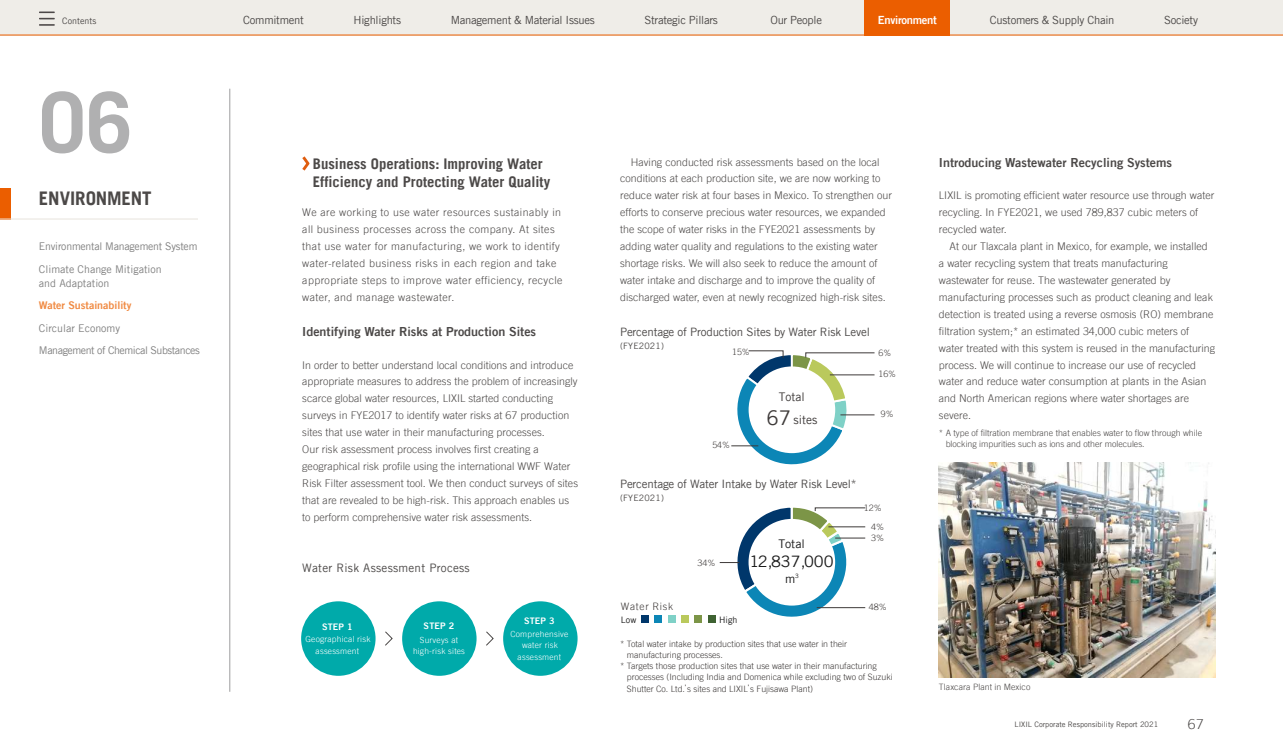
<style>
.page{position:relative;width:1283px;height:745px;background:#fff}
.page>*{position:absolute;margin:0;border:0;box-sizing:border-box;transform-origin:0 0}
.t1{font:700 83.75px "Trade Gothic LT";color:#b0b0b1}
.t2{font:20.25px "Trade Gothic LT";color:#3e3a39}
.t3{font:700 18.75px "Trade Gothic LT";letter-spacing:-.01em;color:#4c4948}
.t4{font:17.12px "Trade Gothic LT";color:#1a1a1a}
.t5{font:15.75px "Trade Gothic LT";color:#1a1a1a}
.t6{font:700 14.75px/17.5px "Trade Gothic LT";color:#4c4948}
.t7{font:300 13.75px "Trade Gothic LT";color:#4c4948}
.t8{font:12.5px "Trade Gothic LT Bold Two";color:#4c4948}
.t9{font:11.88px/22.9px "Trade Gothic LT";color:#3e3a39}
.t10{font:11.88px "Trade Gothic LT";color:#1a1a1a}
.t11{font:11.75px "Trade Gothic LT";letter-spacing:.02em;color:#4c4948}
.t12{font:11.5px "Trade Gothic LT";letter-spacing:-.015em;color:#4c4948}
.t13{font:11.25px "Trade Gothic LT";letter-spacing:-.025em;color:#4c4948}
.t14{font:11.25px "Trade Gothic LT Bold Two";letter-spacing:-.025em;color:#fff}
.t15{font:300 10.62px/16.9px "Trade Gothic LT";letter-spacing:.005em;color:#4c4948}
.t16{font:300 10.62px/16.9px "Trade Gothic LT";letter-spacing:.04em;color:#4c4948}
.t17{font:10.62px/22.5px "Trade Gothic LT";letter-spacing:-.02em;color:#808080}
.t18{font:10.62px/22.5px "Trade Gothic LT";letter-spacing:-.04em;color:#808080}
.t19{font:10.62px "Trade Gothic LT Bold Two";color:#f08a42}
.t20{font:10.62px "Trade Gothic LT";color:#808080}
.t21{font:300 10.25px "Trade Gothic LT";letter-spacing:.07em;color:#3e3a39}
.t22{font:9px "Trade Gothic LT Bold Two";letter-spacing:.02em;color:#fff}
.t23{font:8.88px "Trade Gothic LT";letter-spacing:.005em;color:#4c4948}
.t24{font:8.88px "Trade Gothic LT";color:#1a1a1a}
.t25{font:300 8.75px/18.6px "Trade Gothic LT";color:#3e3a39;text-align:right}
.t26{font:300 8.75px/11.2px "Trade Gothic LT";color:#4c4948}
.t27{font:8.75px "Trade Gothic LT";letter-spacing:.02em;color:#4c4948}
.t28{font:300 8.38px/11.5px "Trade Gothic LT";letter-spacing:.025em;color:#fff;text-align:center}
.t29{font:7.5px "Trade Gothic LT";color:#4c4948}
.t30{font:6.12px "Trade Gothic LT";color:#3e3a39}
.t31{font:6px "Trade Gothic LT";color:#1a1a1a}
.s1{font-family:"UD Shin Go Pro";font-size:7.5px}
</style>
<div class="page">
<div style="left:0;top:0;width:1283px;height:35px;background:#efede8"></div>
<hr style="left:0;top:35px;width:1283px;height:1px;background:#eb5e00">
<div style="left:0;top:187px;width:11px;height:32px;background:#eb5e00"></div>
<hr style="left:0;top:218px;width:198px;height:1px;background:#efede8">
<svg style="left:39px;top:12px;width:16px;height:14px"></svg>
<div style="left:864px;top:0;width:86px;height:35px;background:#eb5e00"></div>
<svg style="left:731px;top:350px;width:144px;height:115px"></svg>
<hr style="left:840px;top:414px;width:34px;height:1px;background:#3e3a39">
<svg style="left:720px;top:507px;width:145px;height:110px"></svg>
<hr style="left:835px;top:537px;width:30px;height:1px;background:#3e3a39">
<div style="left:301px;top:601px;width:74px;height:74px;background:#0aa;border-radius:50%"></div>
<div style="left:402px;top:601px;width:74px;height:74px;background:#0aa;border-radius:50%"></div>
<div style="left:503px;top:601px;width:74px;height:74px;background:#0aa;border-radius:50%"></div>
<svg style="left:385px;top:631px;width:8px;height:15px"></svg>
<svg style="left:486px;top:631px;width:8px;height:15px"></svg>
<img style="left:939px;top:462px;width:276px;height:214px">
<div style="left:708px;top:615px;width:7px;height:7px;background:#3e6232"></div>
<div style="left:695px;top:615px;width:7px;height:7px;background:#7c9547"></div>
<div style="left:681px;top:615px;width:7px;height:7px;background:#bac95c"></div>
<div style="left:668px;top:615px;width:7px;height:7px;background:#7fd1c7"></div>
<div style="left:655px;top:615px;width:7px;height:7px;background:#0c86b6"></div>
<div style="left:641px;top:615px;width:7px;height:7px;background:#00376b"></div>
<hr style="left:229px;top:89px;width:1px;height:602px;background:#b0b0b1">
<svg style="left:302px;top:156px;width:7px;height:14px"></svg>
<p class="t23" style="left:62px;top:16px;width:36px">Contents</p>
<h1 class="t1" style="left:39px;top:71px;width:95px">06</h1>
<h3 class="t3" style="left:39px;top:186px;width:114px">ENVIRONMENT</h3>
<p class="t17" style="left:39px;top:235px;width:160px">Environmental Management System<br>Climate Change Mitigation</p>
<p class="t20" style="left:39px;top:276px;width:72px">and Adaptation</p>
<p class="t19" style="left:39px;top:298px;width:94px">Water Sustainability</p>
<p class="t18" style="left:39px;top:316px;width:162px">Circular Economy<br>Management of Chemical Substances</p>
<p class="t13" style="left:243px;top:13px;width:62px">Commitment</p>
<p class="t13" style="left:354px;top:13px;width:49px">Highlights</p>
<p class="t13" style="left:451px;top:13px;width:145px">Management &amp; Material Issues</p>
<p class="t13" style="left:644px;top:13px;width:75px">Strategic Pillars</p>
<p class="t13" style="left:770px;top:13px;width:53px">Our People</p>
<p class="t14" style="left:878px;top:13px;width:61px">Environment</p>
<p class="t13" style="left:990px;top:13px;width:126px">Customers &amp; Supply Chain</p>
<p class="t13" style="left:1164px;top:13px;width:35px">Society</p>
<h3 class="t6" style="left:313px;top:155px;width:239px">Business Operations: Improving Water<br>Efficiency and Protecting Water Quality</h3>
<p class="t16" style="left:302px;top:204px;width:262px">We are working to use water resources sustainably in all business processes across the company. At sites that use water for manufacturing, we work to identify water-related business risks in each region and take appropriate steps to improve water efficiency, recycle water, and manage wastewater.</p>
<p class="t8" style="left:302px;top:324px;width:235px">Identifying Water Risks at Production Sites</p>
<p class="t15" style="left:302px;top:356px;width:277px">In order to better understand local conditions and introduce appropriate measures to address the problem of increasingly scarce global water resources, LIXIL started conducting surveys in FYE2017 to identify water risks at 67 production sites that use water in their manufacturing processes.<br>Our risk assessment process involves first creating a geographical risk profile using the international WWF Water Risk Filter assessment tool. We then conduct surveys of sites that are revealed to be high-risk. This approach enables us to perform comprehensive water risk assessments.</p>
<p class="t11" style="left:302px;top:560px;width:169px">Water Risk Assessment Process</p>
<p class="t22" style="left:322px;top:620px;width:32px">STEP 1</p>
<p class="t28" style="left:305px;top:632px;width:67px">Geographical risk assessment</p>
<p class="t22" style="left:424px;top:620px;width:32px">STEP 2</p>
<p class="t28" style="left:413px;top:633px;width:54px">Surveys at high-risk sites</p>
<p class="t22" style="left:524px;top:614px;width:32px">STEP 3</p>
<p class="t28" style="left:510px;top:627px;width:59px">Comprehensive water risk assessment</p>
<p class="t15" style="left:620px;top:153px;width:273px;text-indent:11px">Having conducted risk assessments based on the local conditions at each production site, we are now working to reduce water risk at four bases in Mexico. To strengthen our efforts to conserve precious water resources, we expanded the scope of water risks in the FYE2021 assessments by adding water quality and regulations to the existing water shortage risks. We will also seek to reduce the amount of water intake and discharge and to improve the quality of discharged water, even at newly recognized high-risk sites.</p>
<p class="t12" style="left:620px;top:325px;width:251px">Percentage of Production Sites by Water Risk Level</p>
<p class="t27" style="left:620px;top:340px;width:45px">(FYE2021(</p>
<p class="t25" style="left:732px;top:342px;width:19px">15%</p>
<p class="t25" style="left:712px;top:435px;width:19px">54%</p>
<p class="t9" style="left:793px;top:384px;width:25px;text-indent:-14px">Total sites</p>
<h2 class="t2" style="left:766px;top:405px;width:26px">67</h2>
<p class="t25" style="left:878px;top:343px;width:14px">6%</p>
<p class="t25" style="left:878px;top:364px;width:19px">16%</p>
<p class="t25" style="left:881px;top:404px;width:14px">9%</p>
<h3 class="t4" style="left:634px;top:473px;width:40px">Total</h3>
<p class="t12" style="left:620px;top:476px;width:238px">Percentage of Water Intake by Water Risk Level*</p>
<p class="t27" style="left:620px;top:492px;width:45px">(FYE2021(</p>
<p class="t30" style="left:735px;top:480px;width:28px">Water risk</p>
<p class="t30" style="left:837px;top:480px;width:14px">High</p>
<p class="t30" style="left:769px;top:480px;width:12px">Low</p>
<p class="t21" style="left:621px;top:600px;width:54px">Water Risk</p>
<p class="t24" style="left:621px;top:613px;width:17px">Low</p>
<p class="t25" style="left:697px;top:553px;width:20px">34%</p>
<p class="t24" style="left:719px;top:613px;width:20px">High</p>
<p class="t10" style="left:778px;top:536px;width:28px">Total</p>
<h3 class="t5" style="left:749px;top:551px;width:86px">12,837,000</h3>
<p class="t31" style="left:795px;top:571px;width:5px">3</p>
<p class="t10" style="left:785px;top:570px;width:12px">m</p>
<p class="t25" style="left:864px;top:498px;width:22px">12%<br>4%</p>
<p class="t25" style="left:871px;top:528px;width:15px">3%</p>
<p class="t25" style="left:869px;top:597px;width:20px">48%</p>
<p class="t25" style="left:620px;top:633px;width:229px">* Total water intake by production sites that use water in their</p>
<p class="t25" style="left:627px;top:645px;width:98px">manufacturing processes.</p>
<p class="t25" style="left:620px;top:656px;width:258px">* Targets those production sites that use water in their manufacturing</p>
<p class="t25" style="left:627px;top:667px;width:267px">processes (Including India and Domenica while excluding two of Suzuki</p>
<p class="t25" style="left:627px;top:678px;width:188px">Shutter Co. Ltd s<span class="s1">’</span>. sites and LIXIL s<span class="s1">’</span> Fujisawa Plant(</p>
<p class="t8" style="left:939px;top:155px;width:235px">Introducing Wastewater Recycling Systems</p>
<p class="t15" style="left:939px;top:187px;width:277px">LIXIL is promoting efficient water resource use through water recycling In. FYE2021, we used 789,837 cubic meters of recycled water.</p>
<p class="t15" style="left:939px;top:237px;width:278px;text-indent:11px">At our Tlaxcala plant in Mexico, for example, we installed a water recycling system that treats manufacturing wastewater for reuse. The wastewater generated by manufacturing processes such as product cleaning and leak detection is treated using a reverse osmosis (RO) membrane filtration system;* an estimated 34,000 cubic meters of water treated with this system is reused in the manufacturing process. We will continue to increase our use of recycled water and reduce water consumption at plants in the Asian and North American regions where water shortages are severe.</p>
<p class="t26" style="left:946px;top:427px;width:258px;text-indent:-7px">* A type of filtration membrane that enables water to flow through while blocking impurities such as ions and other molecules.</p>
<p class="t26" style="left:939px;top:681px;width:93px">Tlaxcara Plant in Mexico</p>
<p class="t29" style="left:1014px;top:719px;width:145px">LIXIL Corporate Responsibility Report 2021</p>
<p class="t7" style="left:1187px;top:715px;width:18px">67</p>
</div>
